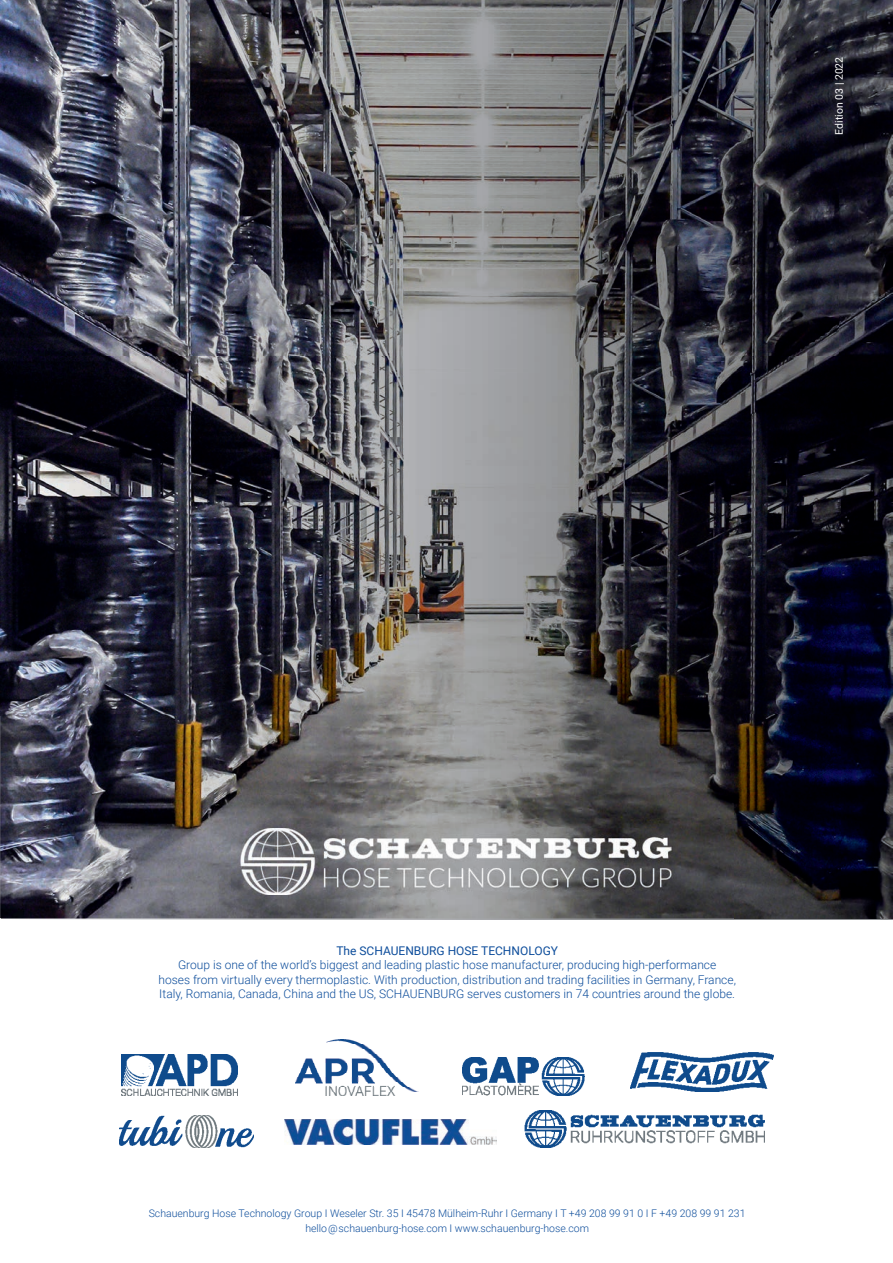
<style>
.page{position:relative;width:893px;height:1263px;background:#fff}
.page>*{position:absolute;margin:0;border:0;box-sizing:border-box;transform-origin:0 0}
.t1{font:300 12px/14.4px "Roboto";color:#0d4d9b;text-align:center}
.t2{font:12px "Roboto";color:#0d4d9b}
.t3{font:300 10.5px/15px "Roboto";color:#0d4d9b;text-align:center}
.t4{font:10.5px "Roboto";color:#fff}
</style>
<div class="page">
<svg style="left:1px;top:918px;width:891px;height:1px"></svg>
<img style="left:1px;top:0;width:891px;height:918px">
<img style="left:121px;top:1054px;width:117px;height:42px">
<img style="left:295px;top:1040px;width:124px;height:56px">
<img style="left:462px;top:1058px;width:123px;height:38px">
<img style="left:631px;top:1052px;width:143px;height:39px">
<img style="left:284px;top:1119px;width:212px;height:25px">
<img style="left:120px;top:1115px;width:134px;height:32px">
<img style="left:524px;top:1111px;width:240px;height:37px">
<img style="left:232px;top:828px;width:448px;height:67px">
<p class="t4" style="left:832px;top:135px;width:79px;rotate:-90deg">Edition 03 | 2022</p>
<p class="t2" style="left:336px;top:942px;width:223px">The SCHAUENBURG HOSE TECHNOLOGY</p>
<p class="t1" style="left:158px;top:957px;width:579px">Group is one of the world’s biggest and leading plastic hose manufacturer, producing high-performance<br>hoses from virtually every thermoplastic. With production, distribution and trading facilities in Germany, France,<br>Italy, Romania, Canada, China and the US, SCHAUENBURG serves customers in 74 countries around the globe.</p>
<p class="t3" style="left:149px;top:1205px;width:598px">Schauenburg Hose Technology Group I Weseler Str. 35 I 45478 Mülheim-Ruhr I Germany I T +49 208 99 91 0 I F +49 208 99 91 231 hello@schauenburg-hose.com I www.schauenburg-hose.com</p>
</div>
